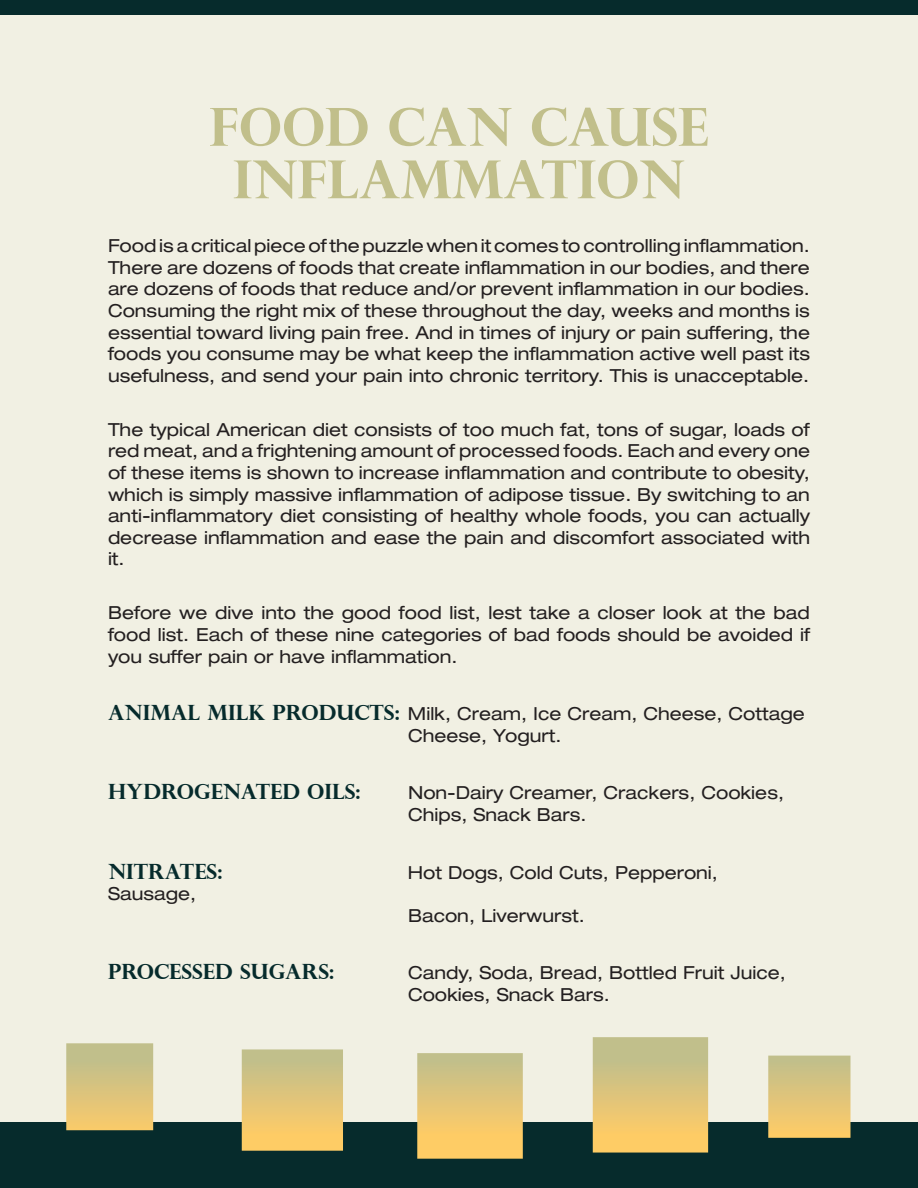
<style>
.page{position:relative;width:918px;height:1188px;background:#fff}
.page>*{position:absolute;margin:0;border:0;box-sizing:border-box;transform-origin:0 0}
.t1{font:700 52.5px/52.5px "Perpetua Titling";color:#c1bf8b;text-align:center}
.t2{font:700 21px "Perpetua Titling";color:#062b2c}
.t3{font:expanded 18px/21.6px "Helvetica Neue";color:#231f20;text-align:justify}
.s1{font-family:"Perpetua Titling";font-weight:700;font-stretch:normal;font-size:21px;color:#062b2c}
</style>
<div class="page">
<div style="left:0;top:0;width:918px;height:1174px;background:#f1f0e3"></div>
<div style="left:0;top:1123px;width:918px;height:65px;background:#062b2c"></div>
<div style="left:0;top:0;width:918px;height:14px;background:#062b2c"></div>
<svg style="left:66px;top:1037px;width:784px;height:122px"></svg>
<p class="t1" style="left:209px;top:100px;width:501px">FOOD CAN CAUSE<br>INFLAMMATION</p>
<p class="t3" style="left:108px;top:235px;width:704px">Food is a critical piece of the puzzle when it comes to controlling inflammation.<br>There are dozens of foods that create inflammation in our bodies, and there are dozens of foods that reduce and/or prevent inflammation in our bodies.<br>Consuming the right mix of these throughout the day, weeks and months is essential toward living pain free. And in times of injury or pain suffering, the foods you consume may be what keep the inflammation active well past its usefulness, and send your pain into chronic territory. This is unacceptable.</p>
<p class="t3" style="left:108px;top:418px;width:704px">The typical American diet consists of too much fat, tons of sugar, loads of red meat, and a frightening amount of processed foods. Each and every one of these items is shown to increase inflammation and contribute to obesity, which is simply massive inflammation of adipose tissue. By switching to an anti-inflammatory diet consisting of healthy whole foods, you can actually decrease inflammation and ease the pain and discomfort associated with it.</p>
<p class="t3" style="left:108px;top:602px;width:704px">Before we dive into the good food list, lest take a closer look at the bad food list. Each of these nine categories of bad foods should be avoided if you suffer pain or have inflammation.</p>
<p class="t3" style="left:408px;top:703px;width:398px;text-indent:-300px"><span class="s1">ANIMAL MILK PRODUCTS:</span> Milk, Cream, Ice Cream, Cheese, Cottage<br>Cheese, Yogurt.</p>
<p class="t2" style="left:108px;top:779px;width:254px">HYDROGENATED OILS:</p>
<p class="t3" style="left:408px;top:782px;width:378px">Non-Dairy Creamer, Crackers, Cookies,<br>Chips, Snack Bars.</p>
<p class="t2" style="left:108px;top:858px;width:116px">NITRATES:</p>
<p class="t3" style="left:408px;top:861px;width:312px">Hot Dogs, Cold Cuts, Pepperoni,</p>
<p class="t3" style="left:108px;top:883px;width:90px">Sausage,</p>
<p class="t3" style="left:408px;top:904px;width:178px">Bacon, Liverwurst.</p>
<p class="t2" style="left:108px;top:959px;width:228px">PROCESSED SUGARS:</p>
<p class="t3" style="left:408px;top:962px;width:379px">Candy, Soda, Bread, Bottled Fruit Juice,<br>Cookies, Snack Bars.</p>
</div>
